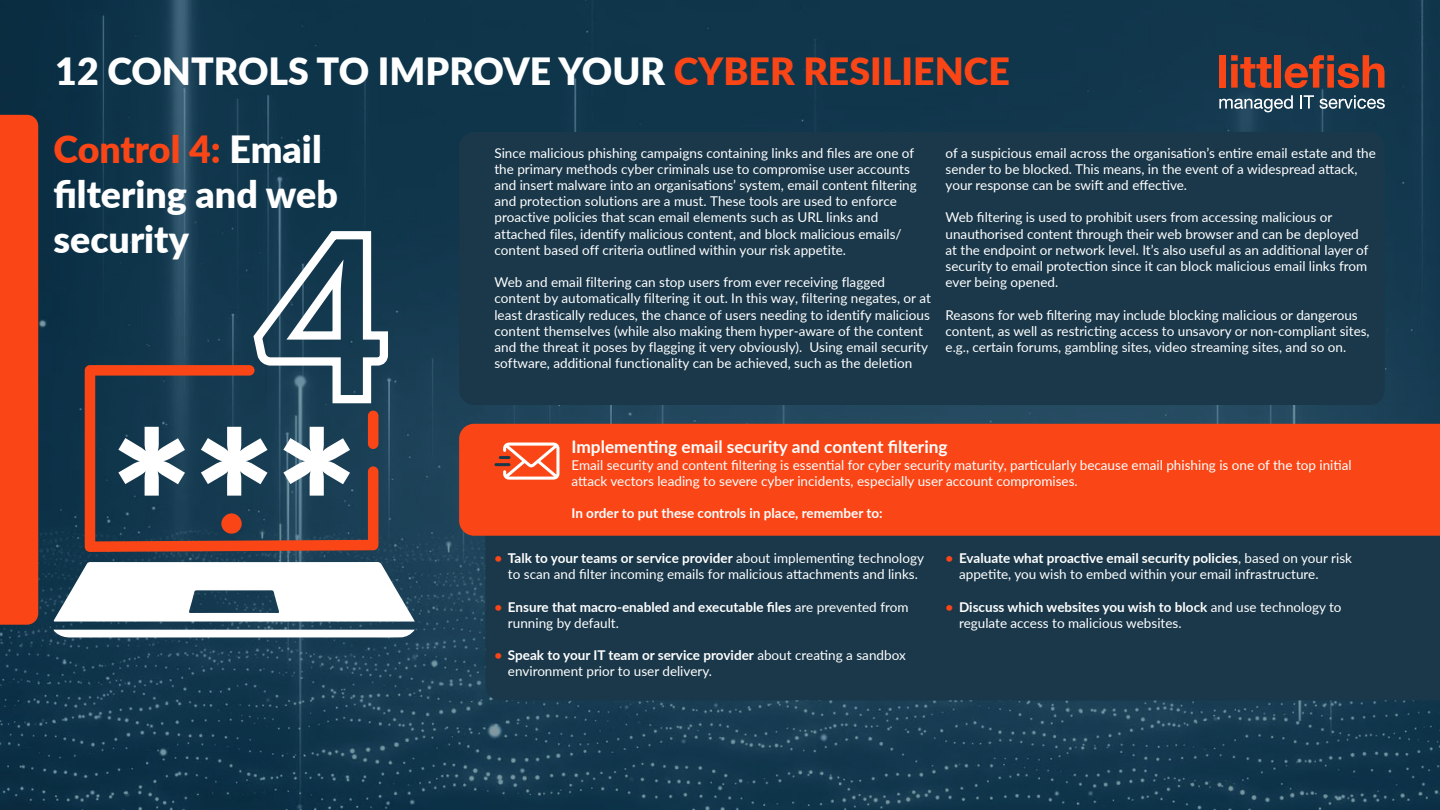
<style>
.page{position:relative;width:1440px;height:810px;background:#fff}
.page>*{position:absolute;margin:0;border:0;box-sizing:border-box;transform-origin:0 0}
.t1{font:900 37.5px/77.8px "Lato";color:#fff}
.t2{font:700 17.25px "Lato";color:#fff}
.t3{font:13.5px/16.2px "Lato";color:#fff}
.t4{font:700 13.5px/16.2px "Lato";color:#fff}
.s1{color:#fa4616}
.s2{font-style:inherit}
.s3{font-weight:700;color:#fa4616}
.s4{font-weight:700}
.s5{font-weight:400}
</style>
<div class="page">
<img style="left:0;top:0;width:1440px;height:810px">
<div style="left:459px;top:132px;width:926px;height:273px;background:#1a384a;border-radius:15px"></div>
<div style="left:1220px;top:55px;width:6px;height:33px;background:#fa4616"></div>
<svg style="left:1231px;top:55px;width:40px;height:33px"></svg>
<div style="left:1275px;top:55px;width:6px;height:33px;background:#fa4616"></div>
<svg style="left:1285px;top:55px;width:99px;height:33px"></svg>
<svg style="left:1220px;top:95px;width:73px;height:17px"></svg>
<svg style="left:1300px;top:95px;width:14px;height:13px"></svg>
<svg style="left:1320px;top:95px;width:65px;height:14px"></svg>
<div style="left:0;top:115px;width:38px;height:510px;background:#fa4616"></div>
<div style="left:485px;top:536px;width:955px;height:164px;background:#1a384a"></div>
<div style="left:459px;top:424px;width:981px;height:112px;background:#fa4616"></div>
<svg style="left:85px;top:365px;width:293px;height:187px;fill:#183e50"></svg>
<svg style="left:53px;top:562px;width:362px;height:60px"></svg>
<svg style="left:54px;top:630px;width:361px;height:8px"></svg>
<svg style="left:118px;top:427px;width:67px;height:69px"></svg>
<svg style="left:201px;top:427px;width:67px;height:69px"></svg>
<svg style="left:283px;top:427px;width:67px;height:69px"></svg>
<svg style="left:249px;top:227px;width:143px;height:180px"></svg>
<svg style="left:494px;top:442px;width:66px;height:38px"></svg>
<h1 class="t1" style="left:54px;top:36px;width:958px">12 CONTROLS TO IMPROVE YOUR <span class="s1">CYBER RESILIENCE<br>Control 4:</span> Email</h1>
<h1 class="t1" style="left:54px;top:170px;width:286px;line-height:45px">filtering and web security</h1>
<p class="t3" style="left:946px;top:144px;width:432px">of a suspicious email across the organisation’s entire email estate and the sender to be blocked. This means, in the event of a widespread attack, your response can be swift and effective.</p>
<p class="t3" style="left:946px;top:209px;width:424px">Web filtering is used to prohibit users from accessing malicious or unauthorised content through their web browser and can be deployed at the endpoint or network level. It’s also useful as an additional layer of security to email protection since it can block malicious email links from ever being opened.</p>
<p class="t3" style="left:946px;top:306px;width:426px">Reasons for web filtering may include blocking malicious or dangerous content, as well as restricting access to unsavory or non-compliant sites, e.g., certain forums, gambling sites, video streaming sites, and so on.</p>
<p class="t3" style="left:494px;top:144px;width:424px">Since malicious phishing campaigns containing links and files are one of the primary methods cyber criminals use to compromise user accounts and insert malware into an organisations’ system, email content filtering and protection solutions are a must. These tools are used to enforce proactive policies that scan email elements such as URL <span class="s2">l</span>inks and attached files, identify malicious content, and block malicious emails/ content based off criteria outlined within your risk appetite.</p>
<p class="t3" style="left:494px;top:274px;width:438px">Web and email filtering can stop users from ever receiving flagged content by automatically filtering it out. In this way, filtering negates, or at least drastically reduces, the chance of users needing to identify malicious content themselves (while also making them hyper-aware of the content and the threat it poses by flagging it very obviously). Using email security software, additional functionality can be achieved, such as the deletion</p>
<p class="t2" style="left:572px;top:434px;width:378px">Implementing email security and content filtering</p>
<p class="t3" style="left:572px;top:456px;width:782px">Email security and content filtering is essential for cyber security maturity, particularly because email phishing is one of the top initial attack vectors leading to severe cyber incidents, especially user account compromises.</p>
<p class="t4" style="left:572px;top:505px;width:313px">In order to put these controls in place, remember to:</p>
<p class="t3" style="left:494px;top:549px;width:431px;text-align:center"><span class="s3">•</span> <span class="s4">Talk to your teams or service provider</span> about implementing technology to scan and filter incoming emails for malicious attachments and links.</p>
<p class="t4" style="left:508px;top:598px;width:402px;text-indent:-14px"><span class="s1">•</span> Ensure that macro-enabled and executable files <span class="s5">are prevented from running by default.</span></p>
<p class="t3" style="left:508px;top:647px;width:399px;text-indent:-14px"><span class="s3">•</span> <span class="s4">Speak to your IT team or service provider</span> about creating a sandbox environment prior to user delivery.</p>
<p class="t3" style="left:959px;top:549px;width:394px;text-indent:-14px"><span class="s3">•</span> <span class="s4">Evaluate what proactive email security policies</span>, based on your risk appetite, you wish to embed within your email infrastructure.</p>
<p class="t3" style="left:959px;top:598px;width:384px;text-indent:-14px"><span class="s3">•</span> <span class="s4">Discuss which websites you wish to block</span> and use technology to regulate access to malicious websites.</p>
</div>
